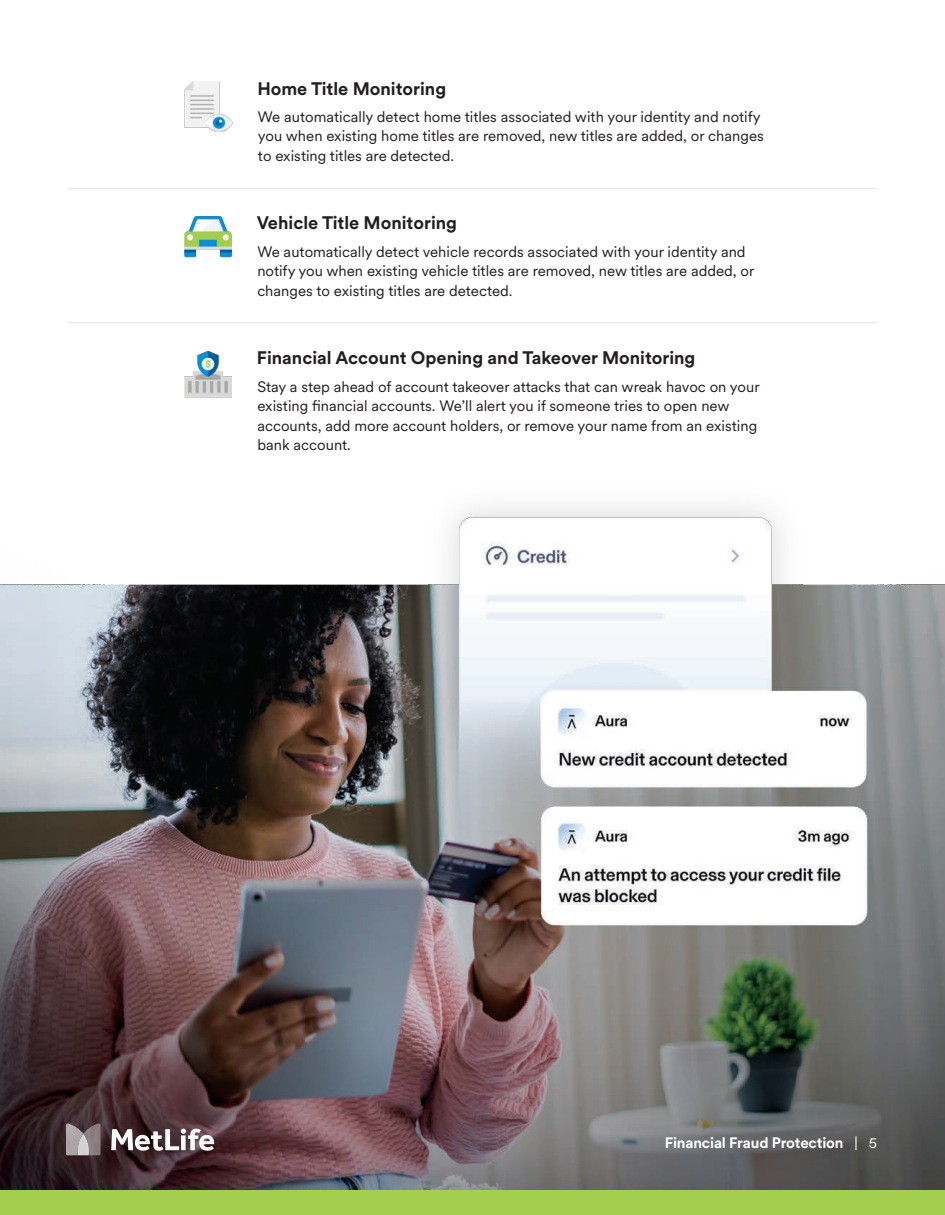
<style>
.page{position:relative;width:945px;height:1215px;background:#fff}
.page>*{position:absolute;margin:0;border:0;box-sizing:border-box;transform-origin:0 0}
.t1{font:700 18px "Met Life Circular";color:#231f20}
.t2{font:15px/19.5px "Met Life Circular";color:#231f20}
.t3{font:700 15px "Met Life Circular";letter-spacing:-.01em;color:#fff}
.s1{font-weight:400}
</style>
<div class="page">
<img style="left:0;top:131px;width:945px;height:1060px">
<hr style="left:68px;top:322px;width:810px;height:1px;background:#e2e4e2">
<hr style="left:68px;top:188px;width:810px;height:1px;background:#e2e4e2">
<img style="left:184px;top:81px;width:49px;height:50px">
<img style="left:185px;top:213px;width:47px;height:47px">
<img style="left:185px;top:350px;width:47px;height:48px">
<div style="left:0;top:1191px;width:945px;height:24px;background:#a4cf4e"></div>
<svg style="left:111px;top:1129px;width:103px;height:22px"></svg>
<svg style="left:66px;top:1124px;width:35px;height:31px"></svg>
<p class="t1" style="left:257px;top:76px;width:190px">Home Title Monitoring</p>
<p class="t2" style="left:258px;top:106px;width:507px">We automatically detect home titles associated with your identity and notify you when existing home titles are removed, new titles are added, or changes to existing titles are detected.</p>
<p class="t1" style="left:257px;top:210px;width:202px">Vehicle Title Monitoring</p>
<p class="t2" style="left:257px;top:241px;width:499px">We automatically detect vehicle records associated with your identity and notify you when existing vehicle titles are removed, new titles are added, or changes to existing titles are detected.</p>
<p class="t1" style="left:257px;top:345px;width:440px">Financial Account Opening and Takeover Monitoring</p>
<p class="t2" style="left:257px;top:376px;width:504px">Stay a step ahead of account takeover attacks that can wreak havoc on your existing financial accounts. We’ll alert you if someone tries to open new accounts, add more account holders, or remove your name from an existing bank account.</p>
<p class="t3" style="left:665px;top:1132px;width:214px">Financial Fraud Protection <span class="s1">| 5</span></p>
</div>
